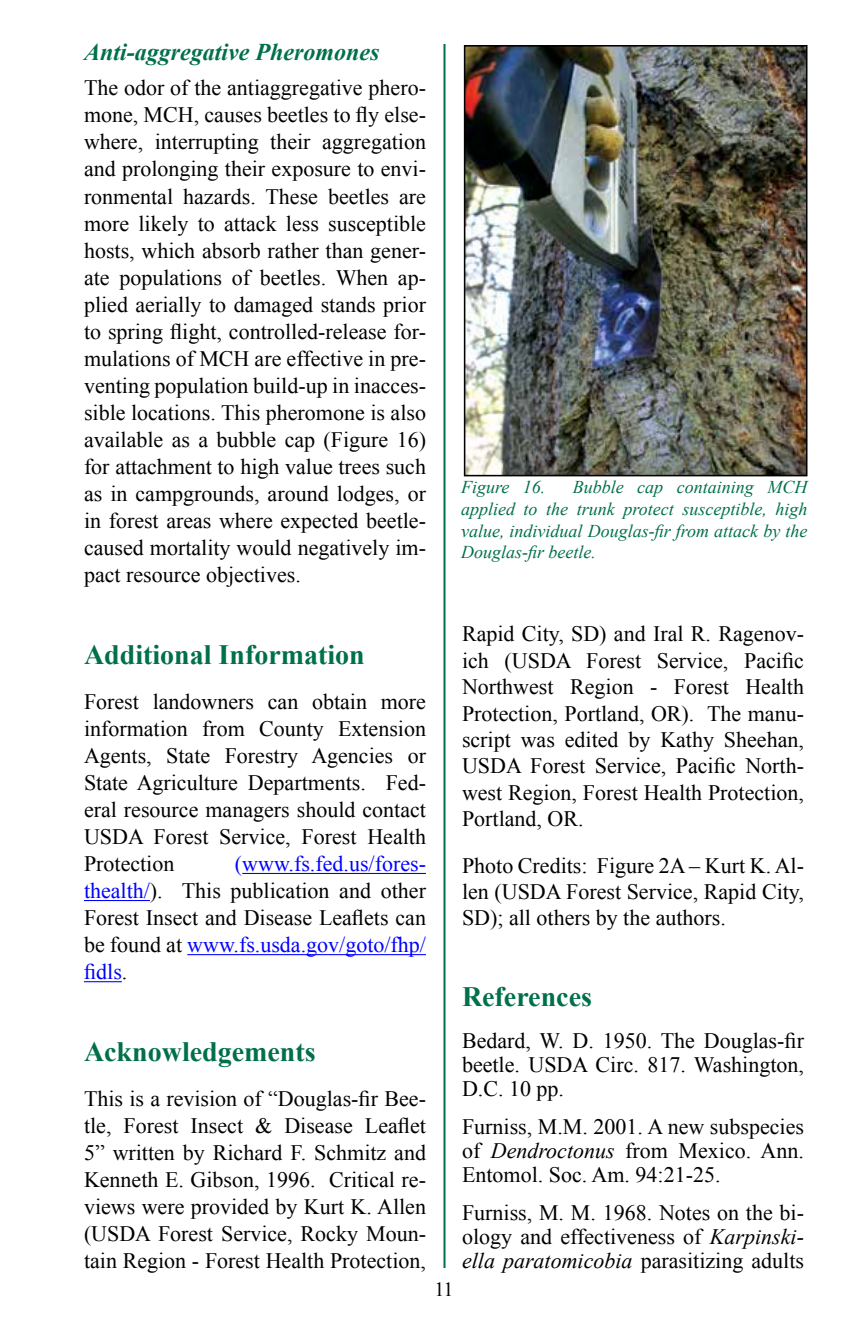
<style>
.page{position:relative;width:864px;height:1332px;background:#fff}
.page>*{position:absolute;margin:0;border:0;box-sizing:border-box;transform-origin:0 0}
.Heading_2{font:700 28px "Times New Roman";color:#00704a}
.Heading_3{font:italic 700 24px "Times New Roman";color:#00704a}
.No_Spacing{font:22px/27px "Times New Roman";color:#000;text-align:justify}
.Default{font:22px/24px "Times New Roman";color:#000;text-align:justify}
.t1{font:20px "Times New Roman";color:#000}
.Figure_Caption{font:italic 18px/21.6px "Times New Roman";color:#00704a;text-align:justify}
.s1{color:#00f}
.s2{font-style:italic}
</style>
<div class="page">
<hr style="left:444px;top:44px;width:2px;height:1224px;background:#00704a">
<hr style="left:242px;top:873px;width:184px;height:1px;background:#00f">
<hr style="left:84px;top:900px;width:66px;height:1px;background:#00f">
<hr style="left:187px;top:954px;width:239px;height:1px;background:#00f">
<hr style="left:84px;top:981px;width:38px;height:1px;background:#00f">
<img style="left:467px;top:48px;width:338px;height:425px">
<div style="left:464px;top:45px;width:344px;height:431px;border:2px solid #000"></div>
<p class="Heading_3" style="left:84px;top:35px;width:297px">Anti-aggregative Pheromones</p>
<p class="No_Spacing" style="left:84px;top:74px;width:344px">The odor of the antiaggregative phero&shy;mone, MCH, causes beetles to fly else&shy;where, interrupting their aggregation and prolonging their exposure to envi&shy;ronmental hazards. These beetles are more likely to attack less susceptible hosts, which absorb rather than gener&shy;ate populations of beetles. When ap&shy;plied aerially to damaged stands prior to spring flight, controlled-release for&shy;mulations of MCH are effective in pre&shy;venting population build-up in inacces&shy;sible locations. This pheromone is also available as a bubble cap (Figure 16) for attachment to high value trees such as in campgrounds, around lodges, or in forest areas where expected beetle&shy;caused mortality would negatively im&shy;pact resource objectives.</p>
<p class="Figure_Caption" style="left:461px;top:476px;width:348px;text-indent:112px">Bubble cap containing MCH applied to the trunk protect susceptible, high value, individual Douglas-fir from attack by the Douglas-fir beetle.</p>
<p class="Figure_Caption" style="left:461px;top:476px;width:86px">Figure 16.</p>
<p class="Heading_2" style="left:84px;top:635px;width:282px">Additional Information</p>
<p class="No_Spacing" style="left:84px;top:688px;width:344px">Forest landowners can obtain more information from County Extension Agents, State Forestry Agencies or State Agriculture Departments. Fed&shy;eral resource managers should contact USDA Forest Service, Forest Health Protection</p>
<p class="No_Spacing" style="left:84px;top:850px;width:344px;text-indent:151px"><span class="s1">(www.fs.fed.us/fores&shy;thealth/</span>). This publication and other Forest Insect and Disease Leaflets can be found at <span class="s1">www.fs.usda.gov/goto/fhp/ fidls</span>.</p>
<p class="Heading_2" style="left:84px;top:1032px;width:233px">Acknowledgements</p>
<p class="No_Spacing" style="left:84px;top:1084px;width:344px">This is a revision of “Douglas-fir Bee&shy;tle, Forest Insect &amp; Disease Leaflet 5” written by Richard F. Schmitz and Kenneth E. Gibson, 1996. Critical re&shy;views were provided by Kurt K. Allen (USDA Forest Service, Rocky Moun&shy;tain Region - Forest Health Protection,</p>
<p class="No_Spacing" style="left:462px;top:621px;width:344px;line-height:26.4px">Rapid City, SD) and Iral R. Ragenov&shy;ich (USDA Forest Service, Pacific Northwest Region - Forest Health Protection, Portland, OR). The manu&shy;script was edited by Kathy Sheehan, USDA Forest Service, Pacific North&shy;west Region, Forest Health Protection, Portland, OR.</p>
<p class="No_Spacing" style="left:462px;top:852px;width:343px;line-height:26.4px">Photo Credits: Figure 2A – Kurt K. Al&shy;len (USDA Forest Service, Rapid City, SD); all others by the authors.</p>
<p class="t1" style="left:434px;top:1276px;width:21px">11</p>
<p class="Heading_2" style="left:462px;top:977px;width:132px">References</p>
<p class="No_Spacing" style="left:462px;top:1028px;width:344px;line-height:24px">Bedard, W. D. 1950. The Douglas-fir beetle. USDA Circ. 817. Washington, D.C. 10 pp.</p>
<p class="Default" style="left:462px;top:1114px;width:344px">Furniss, M.M. 2001. A new subspecies of <span class="s2">Dendroctonus</span> from Mexico. Ann.<br>Entomol. Soc. Am. 94:21-25.</p>
<p class="Default" style="left:462px;top:1200px;width:344px">Furniss, M. M. 1968. Notes on the bi&shy;ology and effectiveness of <span class="s2">Karpinski&shy;ella paratomicobia</span> parasitizing adults</p>
</div>
